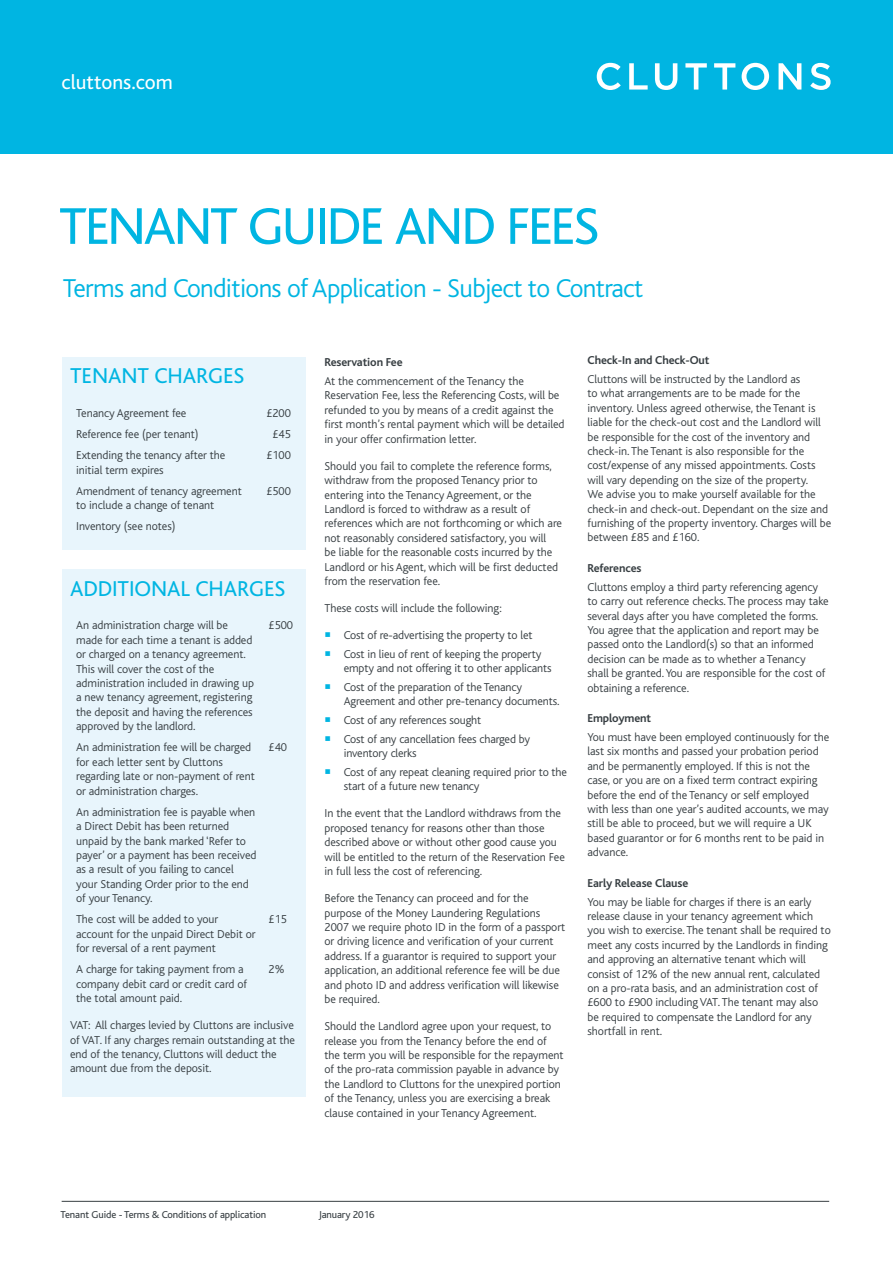
<style>
.page{position:relative;width:893px;height:1263px;background:#fff}
.page>*{position:absolute;margin:0;border:0;box-sizing:border-box;transform-origin:0 0}
.HEADLINE_36_36PT{font:54px "Bliss";letter-spacing:-.04em;color:#00b5e2}
.INTRO_14_18PT_BLISS{font:300 27px "Bliss";letter-spacing:-.025em;color:#00b5e2}
.BODY{font:22.5px "Bliss";letter-spacing:-.005em;color:#00b5e2}
.t1{font:21px "Bliss";color:#fff}
.BODY-2{font:300 12px/14.4px "Bliss";letter-spacing:-.005em;color:#373e42}
.SUBHEAD_ONE_9_5PT_12{font:700 12px "Bliss";letter-spacing:-.01em;color:#373e42}
.BODY_BULLET_9_5_12PT{font:10.5px "Bliss";letter-spacing:-.01em;color:#373e42}
</style>
<div class="page">
<div style="left:62px;top:357px;width:243px;height:193px;background:#e8f5fc"></div>
<div style="left:62px;top:570px;width:243px;height:527px;background:#e8f5fc"></div>
<div style="left:0;top:0;width:893px;height:153px;background:#00b5e2"></div>
<svg style="left:597px;top:63px;width:234px;height:27px"></svg>
<hr style="left:62px;top:1201px;width:767px;height:1px;background:#373e42">
<p class="t1" style="left:62px;top:71px;width:113px">cluttons.com</p>
<p class="HEADLINE_36_36PT" style="left:59px;top:198px;width:542px">TENANT GUIDE AND FEES</p>
<p class="INTRO_14_18PT_BLISS" style="left:63px;top:274px;width:582px">Terms and Conditions of Application - Subject to Contract</p>
<p class="BODY" style="left:70px;top:364px;width:176px">TENANT CHARGES</p>
<p class="BODY-2" style="left:76px;top:406px;width:112px">Tenancy Agreement fee</p>
<p class="BODY-2" style="left:266px;top:406px;width:26px">£200</p>
<p class="BODY-2" style="left:76px;top:427px;width:124px">Reference fee (per tenant)</p>
<p class="BODY-2" style="left:273px;top:427px;width:20px">£45</p>
<p class="BODY-2" style="left:76px;top:448px;width:151px">Extending the tenancy after the initial term expires</p>
<p class="BODY-2" style="left:266px;top:448px;width:26px">£100</p>
<p class="BODY-2" style="left:76px;top:484px;width:167px">Amendment of tenancy agreement to include a change of tenant</p>
<p class="BODY-2" style="left:266px;top:484px;width:26px">£500</p>
<p class="BODY-2" style="left:76px;top:519px;width:101px">Inventory (see notes)</p>
<p class="BODY" style="left:70px;top:576px;width:217px">ADDITIONAL CHARGES</p>
<p class="BODY-2" style="left:76px;top:618px;width:179px">An administration charge will be made for each time a tenant is added or charged on a tenancy agreement.<br>This will cover the cost of the administration included in drawing up a new tenancy agreement, registering the deposit and having the references approved by the landlord.</p>
<p class="BODY-2" style="left:269px;top:618px;width:26px">£500</p>
<p class="BODY-2" style="left:76px;top:740px;width:180px">An administration fee will be charged for each letter sent by Cluttons regarding late or non-payment of rent or administration charges.</p>
<p class="BODY-2" style="left:269px;top:740px;width:20px">£40</p>
<p class="BODY-2" style="left:76px;top:805px;width:182px">An administration fee is payable when a Direct Debit has been returned unpaid by the bank marked ‘Refer to payer’ or a payment has been received as a result of you failing to cancel your Standing Order prior to the end of your Tenancy.</p>
<p class="BODY-2" style="left:76px;top:912px;width:181px">The cost will be added to your account for the unpaid Direct Debit or for reversal of a rent payment</p>
<p class="BODY-2" style="left:269px;top:912px;width:20px">£15</p>
<p class="BODY-2" style="left:76px;top:962px;width:172px">A charge for taking payment from a company debit card or credit card of the total amount paid.</p>
<p class="BODY-2" style="left:269px;top:962px;width:17px">2%</p>
<p class="BODY-2" style="left:70px;top:1018px;width:226px">VAT: All charges levied by Cluttons are inclusive of VAT. If any charges remain outstanding at the end of the tenancy, Cluttons will deduct the amount due from the deposit.</p>
<p class="SUBHEAD_ONE_9_5PT_12" style="left:325px;top:356px;width:80px">Reservation Fee</p>
<p class="BODY-2" style="left:325px;top:374px;width:241px">At the commencement of the Tenancy the Reservation Fee, less the Referencing Costs, will be refunded to you by means of a credit against the first month’s rental payment which will be detailed in your offer confirmation letter.</p>
<p class="BODY-2" style="left:325px;top:459px;width:239px">Should you fail to complete the reference forms, withdraw from the proposed Tenancy prior to entering into the Tenancy Agreement, or the Landlord is forced to withdraw as a result of references which are not forthcoming or which are not reasonably considered satisfactory, you will<br>be liable for the reasonable costs incurred by the Landlord or his Agent, which will be first deducted from the reservation fee.</p>
<p class="BODY-2" style="left:325px;top:601px;width:179px">These costs will include the following:</p>
<p class="BODY-2" style="left:344px;top:628px;width:190px">Cost of re-advertising the property to let</p>
<p class="BODY-2" style="left:344px;top:647px;width:209px">Cost in lieu of rent of keeping the property empty and not offering it to other applicants</p>
<p class="BODY-2" style="left:344px;top:680px;width:217px">Cost of the preparation of the Tenancy<br>Agreement and other pre-tenancy documents.</p>
<p class="BODY-2" style="left:344px;top:713px;width:139px">Cost of any references sought</p>
<p class="BODY-2" style="left:344px;top:732px;width:188px">Cost of any cancellation fees charged by inventory clerks</p>
<p class="BODY-2" style="left:344px;top:765px;width:225px">Cost of any repeat cleaning required prior to the start of a future new tenancy</p>
<p class="BODY-2" style="left:325px;top:806px;width:242px">In the event that the Landlord withdraws from the proposed tenancy for reasons other than those described above or without other good cause you will be entitled to the return of the Reservation Fee in full less the cost of referencing.</p>
<p class="BODY-2" style="left:325px;top:891px;width:242px">Before the Tenancy can proceed and for the purpose of the Money Laundering Regulations 2007 we require photo ID in the form of a passport or driving licence and verification of your current address. If a guarantor is required to support your application, an additional reference fee will be due and photo ID and address verification will likewise be required.</p>
<p class="BODY-2" style="left:325px;top:1019px;width:241px">Should the Landlord agree upon your request, to release you from the Tenancy before the end of the term you will be responsible for the repayment of the pro-rata commission payable in advance by the Landlord to Cluttons for the unexpired portion of the Tenancy, unless you are exercising a break clause contained in your Tenancy Agreement.</p>
<p class="SUBHEAD_ONE_9_5PT_12" style="left:587px;top:354px;width:124px">Check-In and Check-Out</p>
<p class="BODY-2" style="left:587px;top:372px;width:245px">Cluttons will be instructed by the Landlord as<br>to what arrangements are to be made for the inventory. Unless agreed otherwise, the Tenant is liable for the check-out cost and the Landlord will be responsible for the cost of the inventory and check-in. The Tenant is also responsible for the cost/expense of any missed appointments. Costs will vary depending on the size of the property.<br>We advise you to make yourself available for the check-in and check-out. Dependant on the size and furnishing of the property inventory. Charges will be between £85 and £160.</p>
<p class="SUBHEAD_ONE_9_5PT_12" style="left:587px;top:562px;width:56px">References</p>
<p class="BODY-2" style="left:587px;top:580px;width:243px">Cluttons employ a third party referencing agency to carry out reference checks. The process may take several days after you have completed the forms.<br>You agree that the application and report may be passed onto the Landlord(s) so that an informed decision can be made as to whether a Tenancy shall be granted. You are responsible for the cost of obtaining a reference.</p>
<p class="SUBHEAD_ONE_9_5PT_12" style="left:587px;top:712px;width:65px">Employment</p>
<p class="BODY-2" style="left:587px;top:730px;width:243px">You must have been employed continuously for the last six months and passed your probation period and be permanently employed. If this is not the case, or you are on a fixed term contract expiring before the end of the Tenancy or self employed with less than one year’s audited accounts, we may still be able to proceed, but we will require a UK based guarantor or for 6 months rent to be paid in advance.</p>
<p class="SUBHEAD_ONE_9_5PT_12" style="left:587px;top:877px;width:102px">Early Release Clause</p>
<p class="BODY-2" style="left:587px;top:895px;width:245px">You may be liable for charges if there is an early release clause in your tenancy agreement which you wish to exercise. The tenant shall be required to meet any costs incurred by the Landlords in finding and approving an alternative tenant which will consist of 12% of the new annual rent, calculated on a pro-rata basis, and an administration cost of £600 to £900 including VAT. The tenant may also be required to compensate the Landlord for any shortfall in rent.</p>
<p class="BODY_BULLET_9_5_12PT" style="left:61px;top:1209px;width:207px">Tenant Guide - Terms &amp; Conditions of application</p>
<p class="BODY_BULLET_9_5_12PT" style="left:319px;top:1209px;width:57px">January 2016</p>
</div>
